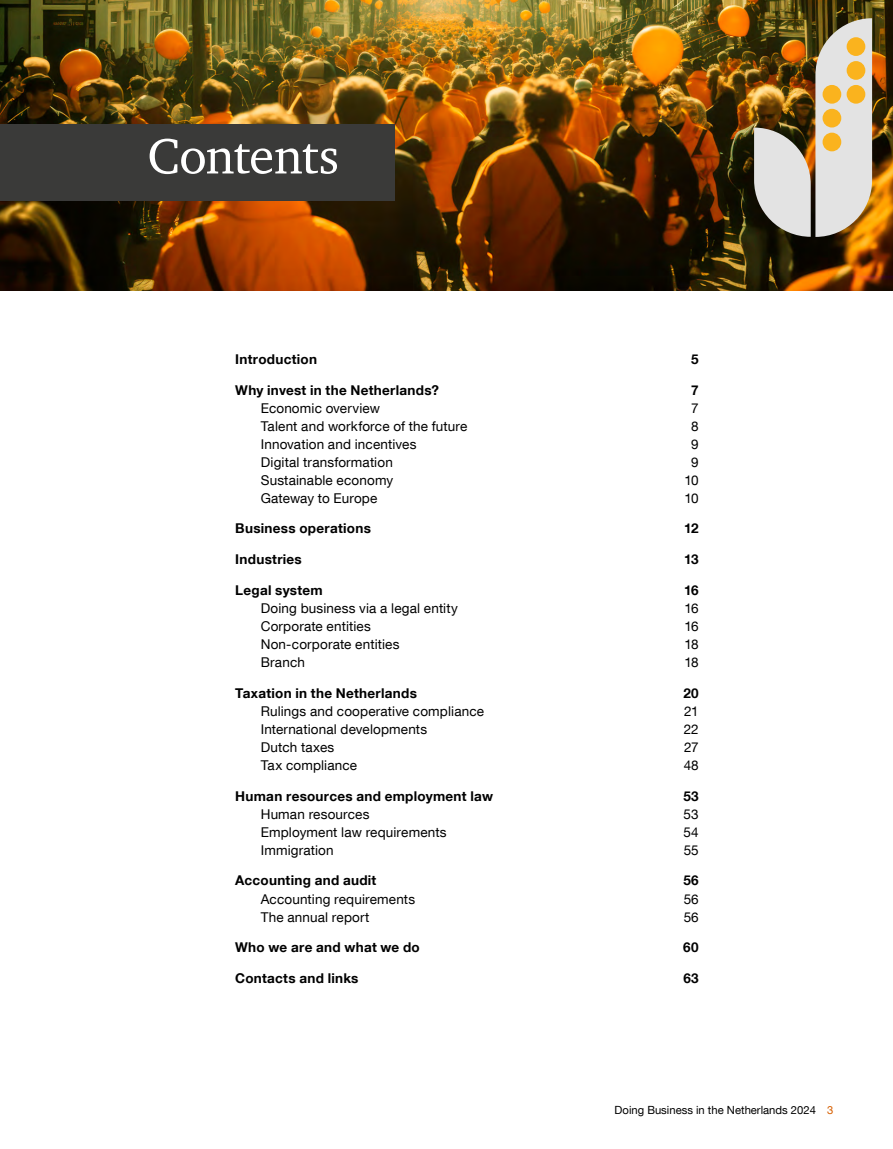
<style>
.page{position:relative;width:893px;height:1149px;background:#fff}
.page>*{position:absolute;margin:0;border:0;box-sizing:border-box;transform-origin:0 0}
.t1{font:51px "Charter ITC Std";letter-spacing:-.02em;color:#fff}
.t2{font:13.5px "Helvetica Neue LT Com";letter-spacing:.01em;color:#000}
.t3{font:700 13.5px "Helvetica Neue LT Com";letter-spacing:.02em;color:#000}
.t4{font:11.25px "Helvetica Neue LT Com";color:#000}
.s1{color:#d75f01}
</style>
<div class="page">
<img style="left:0;top:0;width:893px;height:290px">
<div style="left:0;top:124px;width:394px;height:77px;background:#3a3a39"></div>
<img style="left:754px;top:18px;width:118px;height:219px">
<div style="left:847px;top:37px;width:18px;height:19px;background:#fab31e;border-radius:50%"></div>
<div style="left:847px;top:61px;width:18px;height:19px;background:#fab31e;border-radius:50%"></div>
<div style="left:847px;top:85px;width:18px;height:19px;background:#fab31e;border-radius:50%"></div>
<div style="left:823px;top:85px;width:18px;height:19px;background:#fab31e;border-radius:50%"></div>
<div style="left:823px;top:109px;width:18px;height:18px;background:#fab31e;border-radius:50%"></div>
<div style="left:823px;top:133px;width:18px;height:18px;background:#fab31e;border-radius:50%"></div>
<h1 class="t1" style="left:147px;top:124px;width:193px">Contents</h1>
<p class="t3" style="left:235px;top:350px;width:83px">Introduction</p>
<p class="t3" style="left:691px;top:350px;width:9px">5</p>
<p class="t3" style="left:235px;top:381px;width:205px">Why invest in the Netherlands?</p>
<p class="t3" style="left:691px;top:381px;width:9px">7</p>
<p class="t2" style="left:261px;top:399px;width:121px">Economic overview</p>
<p class="t2" style="left:691px;top:399px;width:9px">7</p>
<p class="t2" style="left:261px;top:417px;width:208px">Talent and workforce of the future</p>
<p class="t2" style="left:691px;top:417px;width:9px">8</p>
<p class="t2" style="left:261px;top:435px;width:157px">Innovation and incentives</p>
<p class="t2" style="left:691px;top:435px;width:9px">9</p>
<p class="t2" style="left:261px;top:453px;width:134px">Digital transformation</p>
<p class="t2" style="left:691px;top:453px;width:9px">9</p>
<p class="t2" style="left:261px;top:471px;width:134px">Sustainable economy</p>
<p class="t2" style="left:684px;top:471px;width:16px">10</p>
<p class="t2" style="left:261px;top:489px;width:118px">Gateway to Europe</p>
<p class="t2" style="left:684px;top:489px;width:16px">10</p>
<p class="t3" style="left:235px;top:520px;width:137px">Business operations</p>
<p class="t3" style="left:684px;top:520px;width:16px">12</p>
<p class="t3" style="left:235px;top:550px;width:68px">Industries</p>
<p class="t3" style="left:684px;top:550px;width:16px">13</p>
<p class="t3" style="left:235px;top:581px;width:89px">Legal system</p>
<p class="t3" style="left:684px;top:581px;width:16px">16</p>
<p class="t2" style="left:261px;top:599px;width:199px">Doing business via a legal entity</p>
<p class="t2" style="left:684px;top:599px;width:16px">16</p>
<p class="t2" style="left:261px;top:617px;width:112px">Corporate entities</p>
<p class="t2" style="left:684px;top:617px;width:16px">16</p>
<p class="t2" style="left:261px;top:635px;width:140px">Non-corporate entities</p>
<p class="t2" style="left:684px;top:635px;width:16px">18</p>
<p class="t2" style="left:261px;top:653px;width:46px">Branch</p>
<p class="t2" style="left:684px;top:653px;width:16px">18</p>
<p class="t3" style="left:235px;top:684px;width:183px">Taxation in the Netherlands</p>
<p class="t3" style="left:683px;top:684px;width:17px">20</p>
<p class="t2" style="left:261px;top:702px;width:225px">Rulings and cooperative compliance</p>
<p class="t2" style="left:684px;top:702px;width:16px">21</p>
<p class="t2" style="left:261px;top:720px;width:168px">International developments</p>
<p class="t2" style="left:684px;top:720px;width:17px">22</p>
<p class="t2" style="left:261px;top:738px;width:75px">Dutch taxes</p>
<p class="t2" style="left:684px;top:738px;width:16px">27</p>
<p class="t2" style="left:261px;top:756px;width:98px">Tax compliance</p>
<p class="t2" style="left:684px;top:756px;width:17px">48</p>
<p class="t3" style="left:235px;top:787px;width:259px">Human resources and employment law</p>
<p class="t3" style="left:683px;top:787px;width:17px">53</p>
<p class="t2" style="left:261px;top:805px;width:110px">Human resources</p>
<p class="t2" style="left:684px;top:805px;width:17px">53</p>
<p class="t2" style="left:261px;top:823px;width:187px">Employment law requirements</p>
<p class="t2" style="left:684px;top:823px;width:17px">54</p>
<p class="t2" style="left:261px;top:841px;width:74px">Immigration</p>
<p class="t2" style="left:684px;top:841px;width:17px">55</p>
<p class="t3" style="left:235px;top:871px;width:143px">Accounting and audit</p>
<p class="t3" style="left:683px;top:871px;width:17px">56</p>
<p class="t2" style="left:261px;top:890px;width:156px">Accounting requirements</p>
<p class="t2" style="left:684px;top:890px;width:17px">56</p>
<p class="t2" style="left:261px;top:908px;width:110px">The annual report</p>
<p class="t2" style="left:684px;top:908px;width:17px">56</p>
<p class="t3" style="left:235px;top:938px;width:186px">Who we are and what we do</p>
<p class="t3" style="left:683px;top:938px;width:17px">60</p>
<p class="t3" style="left:235px;top:969px;width:125px">Contacts and links</p>
<p class="t3" style="left:683px;top:969px;width:17px">63</p>
<p class="t4" style="left:615px;top:1103px;width:220px">Doing Business in the Netherlands 2024 <span class="s1">3</span></p>
</div>
